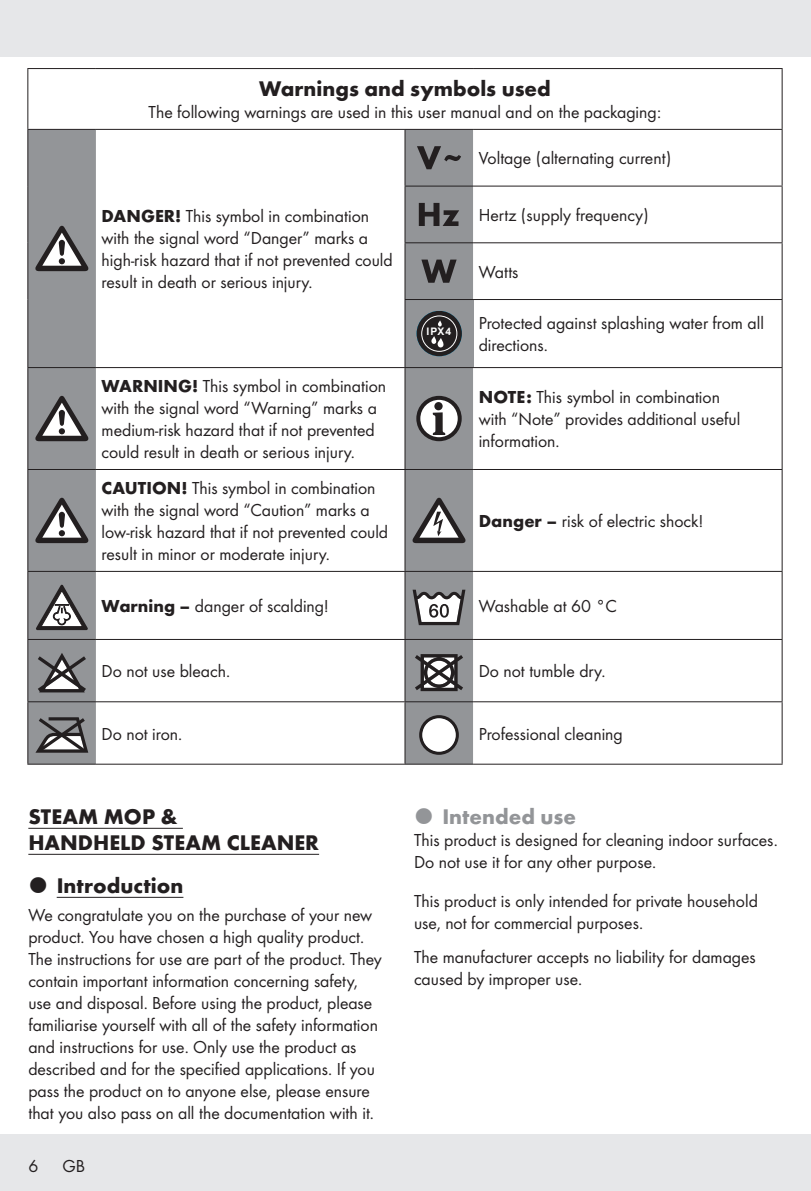
<style>
.page{position:relative;width:811px;height:1191px;background:#fff}
.page>*{position:absolute;margin:0;border:0;box-sizing:border-box;transform-origin:0 0}
.Product_Name{font:700 22px/26px "Futura";color:#231f20}
.Headline-01{font:700 22px "Futura";color:#231f20}
.t1{font:700 22px "Futura";color:#939598}
.Body{font:18px/22px "Futura Boo";color:#231f20}
.Body_SB{font:18px/22px "Futura Boo";color:#231f20}
.Body__Table{font:18px "Futura Boo";color:#231f20}
.t2{font:700 10.4px "Arial";color:#fff}
.s1{font-family:"Futura";font-weight:700}
</style>
<div class="page">
<div style="left:0;top:1134px;width:811px;height:57px;background:#e6e7e9"></div>
<div style="left:0;top:0;width:811px;height:57px;background:#e6e7e9"></div>
<svg style="left:28px;top:130px;width:445px;height:633px"></svg>
<div style="left:405px;top:299px;width:68px;height:68px;background:#939598"></div>
<hr style="left:781px;top:69px;width:1px;height:60px;background:#231f20">
<hr style="left:27px;top:68px;width:69px;height:1px;background:#231f20">
<hr style="left:27px;top:69px;width:1px;height:60px;background:#231f20">
<hr style="left:96px;top:68px;width:309px;height:1px;background:#231f20">
<hr style="left:405px;top:68px;width:68px;height:1px;background:#231f20">
<hr style="left:473px;top:68px;width:309px;height:1px;background:#231f20">
<hr style="left:27px;top:130px;width:1px;height:56px;background:#231f20">
<hr style="left:781px;top:130px;width:1px;height:56px;background:#231f20">
<hr style="left:27px;top:186px;width:1px;height:57px;background:#231f20">
<hr style="left:781px;top:187px;width:1px;height:55px;background:#231f20">
<hr style="left:27px;top:243px;width:1px;height:56px;background:#231f20">
<hr style="left:781px;top:243px;width:1px;height:56px;background:#231f20">
<hr style="left:27px;top:299px;width:1px;height:68px;background:#231f20">
<hr style="left:781px;top:300px;width:1px;height:67px;background:#231f20">
<hr style="left:27px;top:368px;width:1px;height:101px;background:#231f20">
<hr style="left:404px;top:368px;width:1px;height:101px;background:#231f20">
<hr style="left:27px;top:470px;width:1px;height:101px;background:#231f20">
<hr style="left:781px;top:470px;width:1px;height:101px;background:#231f20">
<hr style="left:27px;top:640px;width:1px;height:61px;background:#231f20">
<hr style="left:781px;top:640px;width:1px;height:61px;background:#231f20">
<hr style="left:27px;top:702px;width:1px;height:61px;background:#231f20">
<hr style="left:781px;top:702px;width:1px;height:61px;background:#231f20">
<hr style="left:27px;top:129px;width:69px;height:1px;background:#231f20">
<hr style="left:96px;top:129px;width:309px;height:1px;background:#231f20">
<hr style="left:405px;top:129px;width:68px;height:1px;background:#231f20">
<hr style="left:473px;top:129px;width:309px;height:1px;background:#231f20">
<hr style="left:404px;top:186px;width:69px;height:1px;background:#231f20">
<hr style="left:473px;top:186px;width:309px;height:1px;background:#231f20">
<hr style="left:404px;top:242px;width:69px;height:1px;background:#231f20">
<hr style="left:473px;top:242px;width:309px;height:1px;background:#231f20">
<hr style="left:404px;top:299px;width:69px;height:1px;background:#231f20">
<hr style="left:473px;top:299px;width:309px;height:1px;background:#231f20">
<hr style="left:27px;top:367px;width:69px;height:1px;background:#231f20">
<hr style="left:96px;top:367px;width:309px;height:1px;background:#231f20">
<hr style="left:405px;top:367px;width:68px;height:1px;background:#231f20">
<hr style="left:473px;top:367px;width:309px;height:1px;background:#231f20">
<hr style="left:27px;top:469px;width:69px;height:1px;background:#231f20">
<hr style="left:96px;top:469px;width:309px;height:1px;background:#231f20">
<hr style="left:405px;top:469px;width:68px;height:1px;background:#231f20">
<hr style="left:473px;top:469px;width:309px;height:1px;background:#231f20">
<hr style="left:27px;top:571px;width:69px;height:1px;background:#231f20">
<hr style="left:96px;top:571px;width:309px;height:1px;background:#231f20">
<hr style="left:405px;top:571px;width:68px;height:1px;background:#231f20">
<hr style="left:473px;top:571px;width:309px;height:1px;background:#231f20">
<hr style="left:96px;top:639px;width:309px;height:1px;background:#231f20">
<hr style="left:405px;top:639px;width:68px;height:1px;background:#231f20">
<hr style="left:473px;top:639px;width:309px;height:1px;background:#231f20">
<hr style="left:96px;top:701px;width:309px;height:1px;background:#231f20">
<hr style="left:405px;top:701px;width:68px;height:1px;background:#231f20">
<hr style="left:473px;top:701px;width:309px;height:1px;background:#231f20">
<hr style="left:27px;top:763px;width:69px;height:1px;background:#231f20">
<hr style="left:96px;top:763px;width:309px;height:1px;background:#231f20">
<hr style="left:473px;top:763px;width:309px;height:1px;background:#231f20">
<hr style="left:404px;top:130px;width:1px;height:56px;background:#231f20">
<hr style="left:404px;top:187px;width:1px;height:55px;background:#231f20">
<hr style="left:404px;top:243px;width:1px;height:56px;background:#231f20">
<hr style="left:404px;top:300px;width:1px;height:67px;background:#231f20">
<hr style="left:781px;top:368px;width:1px;height:101px;background:#231f20">
<hr style="left:404px;top:470px;width:1px;height:101px;background:#231f20">
<hr style="left:27px;top:572px;width:1px;height:67px;background:#231f20">
<hr style="left:781px;top:572px;width:1px;height:67px;background:#231f20">
<hr style="left:404px;top:640px;width:1px;height:61px;background:#231f20">
<hr style="left:404px;top:572px;width:1px;height:67px;background:#231f20">
<hr style="left:27px;top:639px;width:69px;height:1px;background:#231f20">
<hr style="left:27px;top:701px;width:69px;height:1px;background:#231f20">
<hr style="left:405px;top:763px;width:68px;height:1px;background:#231f20">
<hr style="left:404px;top:702px;width:1px;height:61px;background:#231f20">
<svg style="left:35px;top:226px;width:53px;height:45px"></svg>
<svg style="left:417px;top:146px;width:44px;height:23px"></svg>
<svg style="left:419px;top:203px;width:40px;height:23px"></svg>
<svg style="left:421px;top:259px;width:35px;height:24px"></svg>
<svg style="left:416px;top:311px;width:46px;height:45px"></svg>
<svg style="left:421px;top:315px;width:36px;height:37px"></svg>
<svg style="left:431px;top:336px;width:5px;height:8px"></svg>
<svg style="left:35px;top:396px;width:53px;height:45px"></svg>
<svg style="left:418px;top:398px;width:42px;height:41px"></svg>
<div style="left:416px;top:396px;width:46px;height:45px;border:4px solid #231f20;border-radius:50%"></div>
<svg style="left:433px;top:402px;width:12px;height:33px"></svg>
<svg style="left:35px;top:498px;width:53px;height:45px"></svg>
<svg style="left:412px;top:498px;width:53px;height:45px"></svg>
<svg style="left:36px;top:585px;width:52px;height:45px"></svg>
<svg style="left:412px;top:589px;width:53px;height:36px"></svg>
<svg style="left:38px;top:653px;width:48px;height:39px"></svg>
<svg style="left:415px;top:654px;width:48px;height:37px"></svg>
<svg style="left:35px;top:717px;width:53px;height:35px"></svg>
<svg style="left:419px;top:715px;width:40px;height:40px"></svg>
<div style="left:422px;top:718px;width:34px;height:33px;background:#fff;border-radius:50%"></div>
<hr style="left:28px;top:828px;width:155px;height:1px;background:#231f20">
<hr style="left:28px;top:854px;width:291px;height:1px;background:#231f20">
<hr style="left:57px;top:897px;width:126px;height:1px;background:#231f20">
<p class="Headline-01" style="left:259px;top:72px;width:293px">Warnings and symbols used</p>
<p class="Body__Table" style="left:149px;top:100px;width:514px">The following warnings are used in this user manual and on the packaging:</p>
<p class="Body" style="left:102px;top:204px;width:293px"><span class="s1">DANGER!</span> This symbol in combination with the signal word “Danger” marks a high-risk hazard that if not prevented could result in death or serious injury.</p>
<p class="t2" style="left:426px;top:325px;width:26px">IPX4</p>
<p class="Body" style="left:479px;top:146px;width:194px">Voltage (alternating current)</p>
<p class="Body" style="left:479px;top:203px;width:172px">Hertz (supply frequency)</p>
<p class="Body" style="left:479px;top:260px;width:41px">Watts</p>
<p class="Body" style="left:479px;top:311px;width:287px">Protected against splashing water from all directions.</p>
<p class="Body" style="left:102px;top:374px;width:286px"><span class="s1">WARNING!</span> This symbol in combination with the signal word “Warning” marks a medium-risk hazard that if not prevented could result in death or serious injury.</p>
<p class="Body" style="left:479px;top:385px;width:263px"><span class="s1">NOTE:</span> This symbol in combination with “Note” provides additional useful information.</p>
<p class="Body" style="left:102px;top:476px;width:288px"><span class="s1">CAUTION!</span> This symbol in combination with the signal word “Caution” marks a low-risk hazard that if not prevented could result in minor or moderate injury.</p>
<p class="Body" style="left:479px;top:509px;width:226px"><span class="s1">Danger –</span> risk of electric shock!</p>
<p class="Body" style="left:102px;top:594px;width:229px"><span class="s1">Warning –</span> danger of scalding!</p>
<p class="Body" style="left:479px;top:594px;width:140px">Washable at 60 °C</p>
<p class="Body" style="left:102px;top:659px;width:128px">Do not use bleach.</p>
<p class="Body" style="left:479px;top:659px;width:126px">Do not tumble dry.</p>
<p class="Body" style="left:102px;top:721px;width:80px">Do not iron.</p>
<p class="Body" style="left:479px;top:721px;width:146px">Professional cleaning</p>
<p class="Product_Name" style="left:28px;top:802px;width:292px">STEAM MOP &amp;<br>HANDHELD STEAM CLEANER</p>
<p class="Product_Name" style="left:57px;top:871px;width:128px">Introduction</p>
<p class="Body" style="left:28px;top:903px;width:355px">We congratulate you on the purchase of your new product. You have chosen a high quality product.<br>The instructions for use are part of the product. They contain important information concerning safety, use and disposal. Before using the product, please familiarise yourself with all of the safety information and instructions for use. Only use the product as described and for the specified applications. If you pass the product on to anyone else, please ensure that you also pass on all the documentation with it.</p>
<p class="Body" style="left:28px;top:1154px;width:11px">6</p>
<p class="Body" style="left:62px;top:1154px;width:24px">GB</p>
<p class="t1" style="left:442px;top:800px;width:135px">Intended use</p>
<p class="Body" style="left:414px;top:828px;width:363px">This product is designed for cleaning indoor surfaces.<br>Do not use it for any other purpose.</p>
<p class="Body_SB" style="left:414px;top:889px;width:345px">This product is only intended for private household use, not for commercial purposes.</p>
<p class="Body_SB" style="left:414px;top:944px;width:343px">The manufacturer accepts no liability for damages caused by improper use.</p>
</div>
